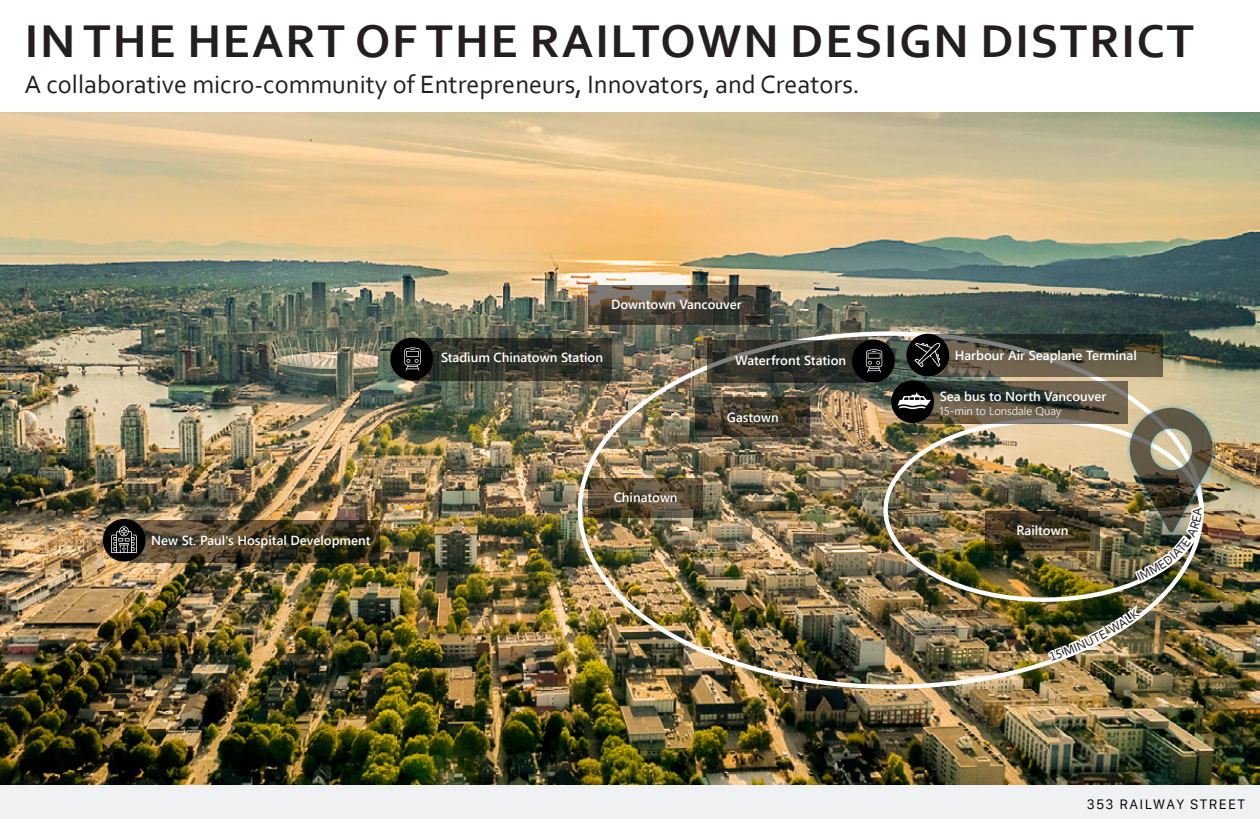
<style>
.page{position:relative;width:1260px;height:819px;background:#fff}
.page>*{position:absolute;margin:0;border:0;box-sizing:border-box;transform-origin:0 0}
.t1{font:700 48.12px "Corbel";letter-spacing:.04em;color:#231f20}
.t2{font:26.25px "Corbel";color:#231f20}
.t3{font:600 13.12px "Segoe UI";color:#fff}
.t4{font:13.12px "Galvji";letter-spacing:.1em;color:#000}
.t5{font:300 11.38px "Segoe UI";color:#fff}
</style>
<div class="page">
<img style="left:0;top:112px;width:1260px;height:674px">
<img style="left:535px;top:306px;width:706px;height:409px">
<img style="left:868px;top:409px;width:346px;height:202px">
<svg style="left:589px;top:285px;width:181px;height:40px;background:#504a3f"></svg>
<svg style="left:589px;top:478px;width:114px;height:40px;background:#564935"></svg>
<svg style="left:985px;top:511px;width:115px;height:40px;background:#403621"></svg>
<svg style="left:707px;top:341px;width:162px;height:42px;background:#35352e"></svg>
<div style="left:852px;top:340px;width:43px;height:42px;background:#000;border-radius:50%"></div>
<svg style="left:866px;top:349px;width:16px;height:24px"></svg>
<svg style="left:412px;top:339px;width:199px;height:42px;background:#34362b"></svg>
<div style="left:390px;top:338px;width:43px;height:42px;background:#000;border-radius:50%"></div>
<svg style="left:404px;top:347px;width:17px;height:24px"></svg>
<svg style="left:129px;top:520px;width:251px;height:42px;background:#473d26"></svg>
<div style="left:103px;top:519px;width:43px;height:43px;background:#000;border-radius:50%"></div>
<svg style="left:111px;top:526px;width:26px;height:27px"></svg>
<svg style="left:933px;top:335px;width:230px;height:42px;background:#555143"></svg>
<div style="left:906px;top:334px;width:43px;height:42px;background:#000;border-radius:50%"></div>
<svg style="left:914px;top:343px;width:26px;height:24px"></svg>
<svg style="left:917px;top:381px;width:211px;height:43px;background:#595445"></svg>
<div style="left:891px;top:380px;width:43px;height:43px;background:#000;border-radius:50%"></div>
<svg style="left:898px;top:393px;width:33px;height:16px"></svg>
<svg style="left:696px;top:397px;width:114px;height:40px;background:#433c2d"></svg>
<div style="left:1126px;top:404px;width:91px;height:132px;background:#00aeef;opacity:.5"></div>
<div style="left:0;top:786px;width:1260px;height:33px;background:#f0f1f2"></div>
<img style="left:1049px;top:609px;width:91px;height:52px">
<img style="left:1130px;top:408px;width:84px;height:173px">
<p class="t1" style="left:25px;top:11px;width:1171px">IN THE HEART OF THE RAILTOWN DESIGN DISTRICT</p>
<p class="t2" style="left:25px;top:68px;width:837px">A collaborative micro-community of Entrepreneurs, Innovators, and Creators.</p>
<p class="t3" style="left:151px;top:528px;width:221px">New St. Paul's Hospital Development</p>
<p class="t3" style="left:611px;top:292px;width:132px">Downtown Vancouver</p>
<p class="t3" style="left:441px;top:345px;width:164px">Stadium Chinatown Station</p>
<p class="t3" style="left:735px;top:348px;width:112px">Waterfront Station</p>
<p class="t3" style="left:614px;top:485px;width:65px">Chinatown</p>
<p class="t3" style="left:727px;top:404px;width:53px">Gastown</p>
<p class="t3" style="left:955px;top:342px;width:184px">Harbour Air Seaplane Terminal</p>
<p class="t3" style="left:940px;top:384px;width:168px">Sea bus to North Vancouver</p>
<p class="t5" style="left:940px;top:400px;width:123px">15-min to Lonsdale Quay</p>
<p class="t3" style="left:1016px;top:518px;width:53px">Railtown</p>
<p class="t4" style="left:1087px;top:797px;width:160px">353 RAILWAY STREET</p>
</div>
